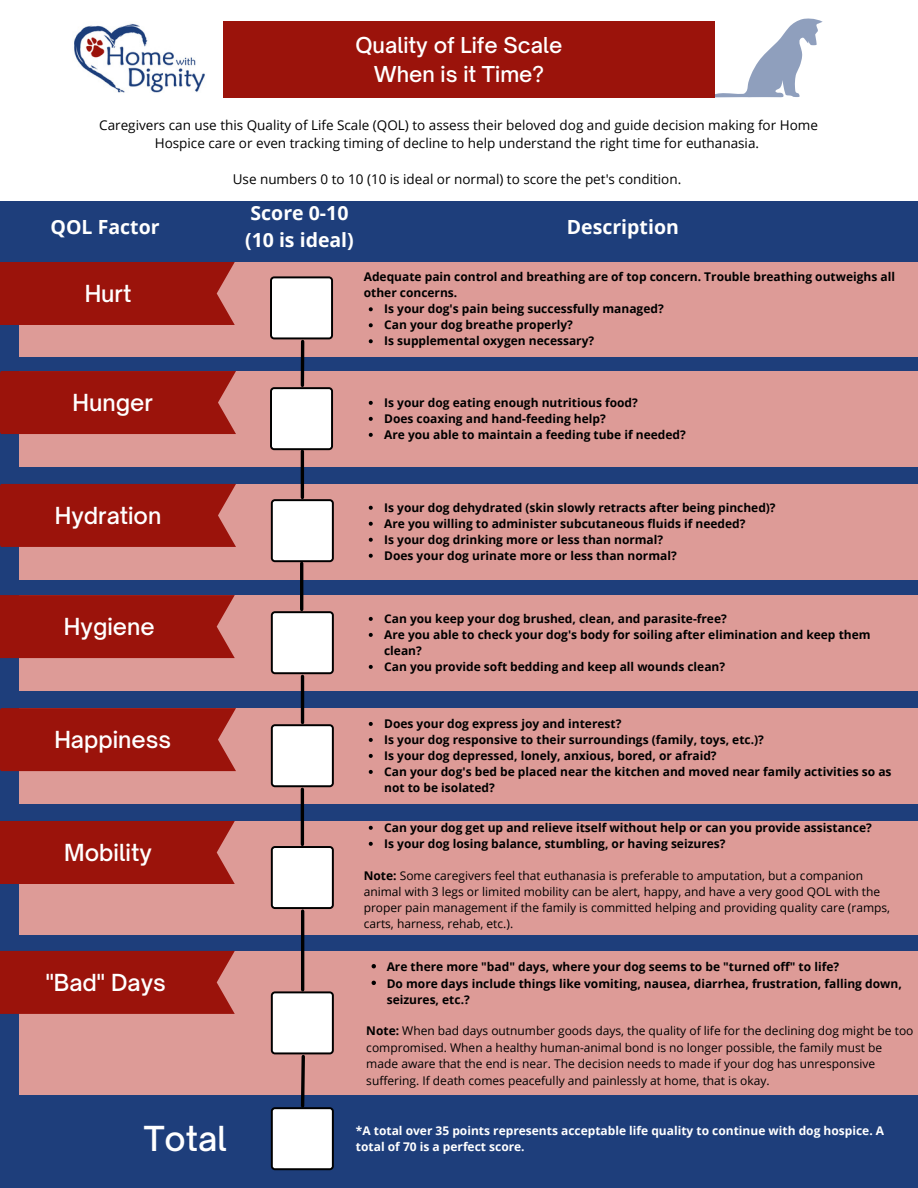
<style>
.page{position:relative;width:918px;height:1188px;background:#fff}
.page>*{position:absolute;margin:0;border:0;box-sizing:border-box;transform-origin:0 0}
.t1{font:500 33px "Open Sauce One";color:#fff}
.t2{font:500 22.5px "Open Sauce One";color:#fff}
.t3{font:500 21px "Open Sauce One";color:#fff}
.t4{font:700 19.5px "Open Sans";color:#fff}
.t5{font:13.5px/18px "Open Sans";color:#000;text-align:center}
.t6{font:700 12px/16px "Open Sans";color:#000}
.t7{font:12px/16px "Open Sans";color:#000}
.t8{font:700 12px/16px "Open Sans";color:#fff}
.s1{font-weight:700}
</style>
<div class="page">
<div style="left:0;top:201px;width:918px;height:987px;background:#1e3e7b"></div>
<div style="left:19px;top:262px;width:899px;height:94px;background:#dd9b97"></div>
<div style="left:19px;top:371px;width:899px;height:96px;background:#dd9b97"></div>
<div style="left:0;top:262px;width:235px;height:63px;background:#9b130b"></div>
<div style="left:0;top:371px;width:236px;height:63px;background:#9b130b"></div>
<div style="left:19px;top:595px;width:899px;height:96px;background:#dd9b97"></div>
<div style="left:0;top:595px;width:235px;height:63px;background:#9b130b"></div>
<div style="left:19px;top:484px;width:899px;height:96px;background:#dd9b97"></div>
<div style="left:0;top:484px;width:236px;height:63px;background:#9b130b"></div>
<div style="left:19px;top:821px;width:899px;height:114px;background:#dd9b97"></div>
<div style="left:0;top:821px;width:235px;height:63px;background:#9b130b"></div>
<div style="left:19px;top:708px;width:899px;height:96px;background:#dd9b97"></div>
<div style="left:0;top:708px;width:236px;height:63px;background:#9b130b"></div>
<div style="left:19px;top:951px;width:899px;height:144px;background:#dd9b97"></div>
<div style="left:0;top:951px;width:235px;height:63px;background:#9b130b"></div>
<hr style="left:301px;top:451px;width:3px;height:46px;background:#000">
<hr style="left:301px;top:341px;width:3px;height:44px;background:#000">
<svg style="left:270px;top:276px;width:63px;height:63px;background:#e2e1e1"></svg>
<svg style="left:270px;top:387px;width:63px;height:63px;background:#e1e0e0"></svg>
<svg style="left:271px;top:499px;width:63px;height:63px;background:#e1e1e1"></svg>
<svg style="left:271px;top:611px;width:63px;height:63px;background:#e1e1e1"></svg>
<svg style="left:271px;top:724px;width:63px;height:63px;background:#e1e1e1"></svg>
<svg style="left:271px;top:846px;width:63px;height:63px;background:#e1e0e0"></svg>
<hr style="left:300px;top:563px;width:3px;height:47px;background:#000">
<hr style="left:301px;top:676px;width:3px;height:47px;background:#000">
<hr style="left:301px;top:789px;width:3px;height:55px;background:#000">
<hr style="left:301px;top:911px;width:3px;height:79px;background:#000">
<svg style="left:271px;top:991px;width:63px;height:179px"></svg>
<svg style="left:715px;top:18px;width:108px;height:80px"></svg>
<div style="left:810px;top:49px;width:27px;height:53px;background:#fff"></div>
<div style="left:223px;top:21px;width:492px;height:77px;background:#9b130b"></div>
<img style="left:74px;top:23px;width:131px;height:70px">
<svg style="left:369px;top:307px;width:4px;height:4px"></svg>
<svg style="left:369px;top:323px;width:4px;height:4px"></svg>
<svg style="left:369px;top:339px;width:4px;height:4px"></svg>
<svg style="left:369px;top:401px;width:4px;height:4px"></svg>
<svg style="left:369px;top:417px;width:4px;height:4px"></svg>
<svg style="left:369px;top:433px;width:4px;height:4px"></svg>
<svg style="left:369px;top:506px;width:4px;height:4px"></svg>
<svg style="left:369px;top:522px;width:4px;height:4px"></svg>
<svg style="left:369px;top:538px;width:4px;height:4px"></svg>
<svg style="left:369px;top:554px;width:4px;height:4px"></svg>
<svg style="left:369px;top:617px;width:4px;height:4px"></svg>
<svg style="left:369px;top:633px;width:4px;height:4px"></svg>
<svg style="left:369px;top:665px;width:4px;height:4px"></svg>
<svg style="left:369px;top:722px;width:4px;height:4px"></svg>
<svg style="left:369px;top:738px;width:4px;height:4px"></svg>
<svg style="left:369px;top:754px;width:4px;height:4px"></svg>
<svg style="left:369px;top:770px;width:4px;height:4px"></svg>
<svg style="left:369px;top:826px;width:4px;height:4px"></svg>
<svg style="left:369px;top:842px;width:4px;height:4px"></svg>
<svg style="left:372px;top:964px;width:4px;height:4px"></svg>
<svg style="left:372px;top:981px;width:4px;height:4px"></svg>
<p class="t3" style="left:356px;top:32px;width:208px">Quality of Life Scale</p>
<p class="t3" style="left:374px;top:61px;width:172px">When is it Time?</p>
<p class="t5" style="left:99px;top:116px;width:720px">Caregivers can use this Quality of Life Scale (QOL) to assess their beloved dog and guide decision making for Home<br>Hospice care or even tracking timing of decline to help understand the right time for euthanasia.</p>
<p class="t5" style="left:233px;top:170px;width:450px">Use numbers 0 to 10 (10 is ideal or normal) to score the pet's condition.</p>
<p class="t4" style="left:51px;top:213px;width:110px">QOL Factor</p>
<p class="t4" style="left:567px;top:213px;width:114px">Description</p>
<p class="t4" style="left:251px;top:200px;width:99px">Score 0-10</p>
<p class="t4" style="left:245px;top:227px;width:110px">(10 is ideal)</p>
<p class="t2" style="left:85px;top:279px;width:48px">Hurt</p>
<p class="t2" style="left:73px;top:388px;width:82px">Hunger</p>
<p class="t2" style="left:55px;top:501px;width:108px">Hydration</p>
<p class="t2" style="left:64px;top:612px;width:92px">Hygiene</p>
<p class="t2" style="left:54px;top:725px;width:118px">Happiness</p>
<p class="t2" style="left:64px;top:838px;width:89px">Mobility</p>
<p class="t2" style="left:46px;top:968px;width:122px">"Bad" Days</p>
<p class="t6" style="left:364px;top:269px;width:533px">Adequate pain control and breathing are of top concern. Trouble breathing outweighs all other concerns.</p>
<p class="t6" style="left:384px;top:301px;width:281px">Is your dog's pain being successfully managed?</p>
<p class="t6" style="left:384px;top:317px;width:190px">Can your dog breathe properly?</p>
<p class="t6" style="left:384px;top:333px;width:212px">Is supplemental oxygen necessary?</p>
<p class="t6" style="left:384px;top:394px;width:255px">Is your dog eating enough nutritious food?</p>
<p class="t6" style="left:384px;top:410px;width:223px">Does coaxing and hand-feeding help?</p>
<p class="t6" style="left:384px;top:426px;width:303px">Are you able to maintain a feeding tube if needed?</p>
<p class="t6" style="left:384px;top:499px;width:393px">Is your dog dehydrated (skin slowly retracts after being pinched)?</p>
<p class="t6" style="left:384px;top:515px;width:363px">Are you willing to administer subcutaneous fluids if needed?</p>
<p class="t6" style="left:384px;top:531px;width:281px">Is your dog drinking more or less than normal?</p>
<p class="t6" style="left:384px;top:547px;width:294px">Does your dog urinate more or less than normal?</p>
<p class="t6" style="left:384px;top:610px;width:344px">Can you keep your dog brushed, clean, and parasite-free?</p>
<p class="t6" style="left:384px;top:626px;width:488px">Are you able to check your dog's body for soiling after elimination and keep them clean?</p>
<p class="t6" style="left:384px;top:658px;width:343px">Can you provide soft bedding and keep all wounds clean?</p>
<p class="t6" style="left:384px;top:715px;width:239px">Does your dog express joy and interest?</p>
<p class="t6" style="left:384px;top:731px;width:381px">Is your dog responsive to their surroundings (family, toys, etc.)?</p>
<p class="t6" style="left:384px;top:747px;width:334px">Is your dog depressed, lonely, anxious, bored, or afraid?</p>
<p class="t6" style="left:384px;top:763px;width:509px">Can your dog's bed be placed near the kitchen and moved near family activities so as not to be isolated?</p>
<p class="t6" style="left:384px;top:819px;width:489px">Can your dog get up and relieve itself without help or can you provide assistance?</p>
<p class="t6" style="left:384px;top:835px;width:343px">Is your dog losing balance, stumbling, or having seizures?</p>
<p class="t7" style="left:364px;top:867px;width:528px"><span class="s1">Note:</span> Some caregivers feel that euthanasia is preferable to amputation, but a companion animal with 3 legs or limited mobility can be alert, happy, and have a very good QOL with the proper pain management if the family is committed helping and providing quality care (ramps, carts, harness, rehab, etc.).</p>
<p class="t6" style="left:387px;top:958px;width:454px">Are there more "bad" days, where your dog seems to be "turned off" to life?</p>
<p class="t6" style="left:387px;top:975px;width:517px;line-height:16.6px">Do more days include things like vomiting, nausea, diarrhea, frustration, falling down, seizures, etc.?</p>
<p class="t7" style="left:366px;top:1022px;width:549px;line-height:16.6px"><span class="s1">Note:</span> When bad days outnumber goods days, the quality of life for the declining dog might be too compromised. When a healthy human-animal bond is no longer possible, the family must be made aware that the end is near. The decision needs to made if your dog has unresponsive suffering. If death comes peacefully and painlessly at home, that is okay.</p>
<p class="t1" style="left:144px;top:1118px;width:85px">Total</p>
<p class="t8" style="left:356px;top:1122px;width:530px">*A total over 35 points represents acceptable life quality to continue with dog hospice. A total of 70 is a perfect score.</p>
</div>
